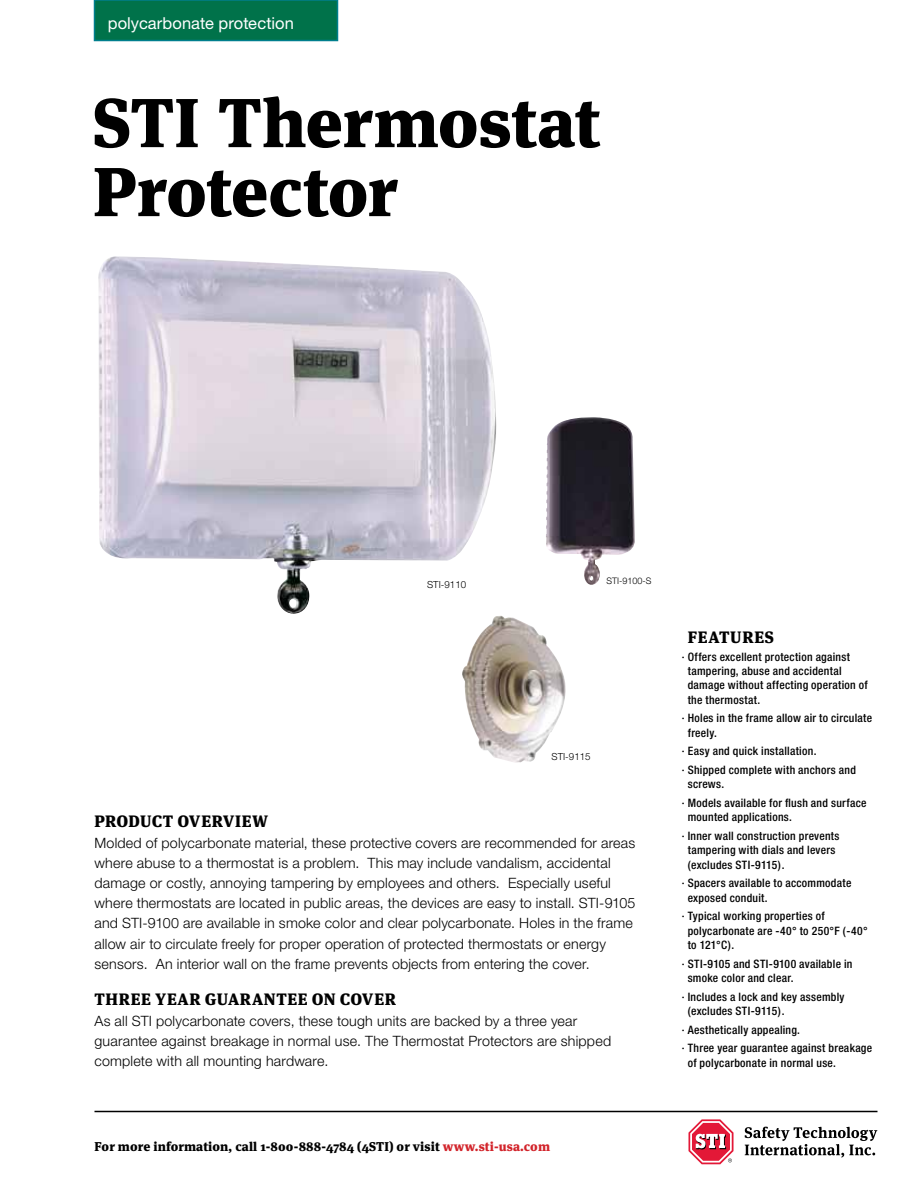
<style>
.page{position:relative;width:918px;height:1188px;background:#fff}
.page>*{position:absolute;margin:0;border:0;box-sizing:border-box;transform-origin:0 0}
.t1{font:900 69px/69px "Meta Serif Pro";color:#000}
.t2{font:900 16.5px "Meta Serif Pro";letter-spacing:.03em;color:#000}
.t3{font:16.5px "Helvetica Neue";letter-spacing:.005em;color:#fff}
.t4{font:300 14.25px/20.2px "Helvetica Neue";letter-spacing:.015em;color:#000}
.t5{font:900 12.75px "Meta Serif Pro";letter-spacing:.01em;color:#000}
.t6{font:500 condensed 11.7px/14.2px "Helvetica Neue";letter-spacing:.025em;color:#000}
.t7{font:300 9.75px "Helvetica Neue";color:#000}
.t8{font:300 9px "Helvetica Neue";color:#000}
.s1{color:#d2232a}
</style>
<div class="page">
<div style="left:94px;top:0;width:244px;height:41px;background:#00724a;border:2px solid #007f8d"></div>
<hr style="left:94px;top:1111px;width:784px;height:1px;background:#000">
<svg style="left:745px;top:1127px;width:132px;height:30px"></svg>
<svg style="left:688px;top:1119px;width:46px;height:45px"></svg>
<img style="left:98px;top:256px;width:399px;height:358px">
<img style="left:546px;top:417px;width:89px;height:168px">
<img style="left:462px;top:616px;width:104px;height:147px">
<p class="t3" style="left:108px;top:13px;width:188px">polycarbonate protection</p>
<h1 class="t1" style="left:93px;top:82px;width:509px">STI Thermostat<br>Protector</h1>
<p class="t7" style="left:427px;top:579px;width:41px">STI-9110</p>
<p class="t8" style="left:607px;top:575px;width:47px">STI-9100-S</p>
<p class="t7" style="left:552px;top:751px;width:41px">STI-9115</p>
<p class="t2" style="left:95px;top:807px;width:175px">Product Overview</p>
<p class="t4" style="left:94px;top:832px;width:543px">Molded of polycarbonate material, these protective covers are recommended for areas where abuse to a thermostat is a problem. This may include vandalism, accidental damage or costly, annoying tampering by employees and others. Especially useful where thermostats are located in public areas, the devices are easy to install. STI-9105 and STI-9100 are available in smoke color and clear polycarbonate. Holes in the frame allow air to circulate freely for proper operation of protected thermostats or energy sensors. An interior wall on the frame prevents objects from entering the cover.</p>
<p class="t2" style="left:95px;top:985px;width:36px">THREE</p>
<p class="t2" style="left:155px;top:985px;width:24px">YEAR</p>
<p class="t2" style="left:205px;top:985px;width:193px">Guarantee on Cover</p>
<p class="t4" style="left:94px;top:1011px;width:518px">As all STI polycarbonate covers, these tough units are backed by a three year guarantee against breakage in normal use. The Thermostat Protectors are shipped complete with all mounting hardware.</p>
<p class="t5" style="left:94px;top:1136px;width:457px">For more information, call 1-800-888-4784 (4STI) or visit <span class="s1">www.sti-usa.com</span></p>
<p class="t2" style="left:682px;top:623px;width:93px">features</p>
<p class="t6" style="left:688px;top:649px;width:181px;text-indent:-6px">· Offers excellent protection against tampering, abuse and accidental damage without affecting operation of the thermostat.</p>
<p class="t6" style="left:688px;top:711px;width:186px;text-indent:-6px">· Holes in the frame allow air to circulate freely.</p>
<p class="t6" style="left:682px;top:742px;width:176px;line-height:18.8px">· Easy and quick installation.<br>· Shipped complete with anchors and</p>
<p class="t6" style="left:682px;top:775px;width:186px;line-height:18.8px;text-indent:6px">screws.<br>· Models available for flush and surface</p>
<p class="t6" style="left:682px;top:808px;width:159px;line-height:18.8px;text-indent:6px">mounted applications.<br>· Inner wall construction prevents</p>
<p class="t6" style="left:688px;top:843px;width:149px">tampering with dials and levers (excludes STI-9115).</p>
<p class="t6" style="left:688px;top:876px;width:165px;text-indent:-6px">· Spacers available to accommodate exposed conduit.</p>
<p class="t6" style="left:688px;top:909px;width:181px;text-indent:-6px">· Typical working properties of polycarbonate are -40° to 250°F (-40° to 121°C).</p>
<p class="t6" style="left:688px;top:956px;width:166px;text-indent:-6px">· STI-9105 and STI-9100 available in smoke color and clear.</p>
<p class="t6" style="left:688px;top:989px;width:158px;text-indent:-6px">· Includes a lock and key assembly (excludes STI-9115).</p>
<p class="t6" style="left:682px;top:1020px;width:192px;line-height:18.8px">· Aesthetically appealing.<br>· Three year guarantee against breakage</p>
<p class="t6" style="left:688px;top:1055px;width:150px">of polycarbonate in normal use.</p>
</div>
